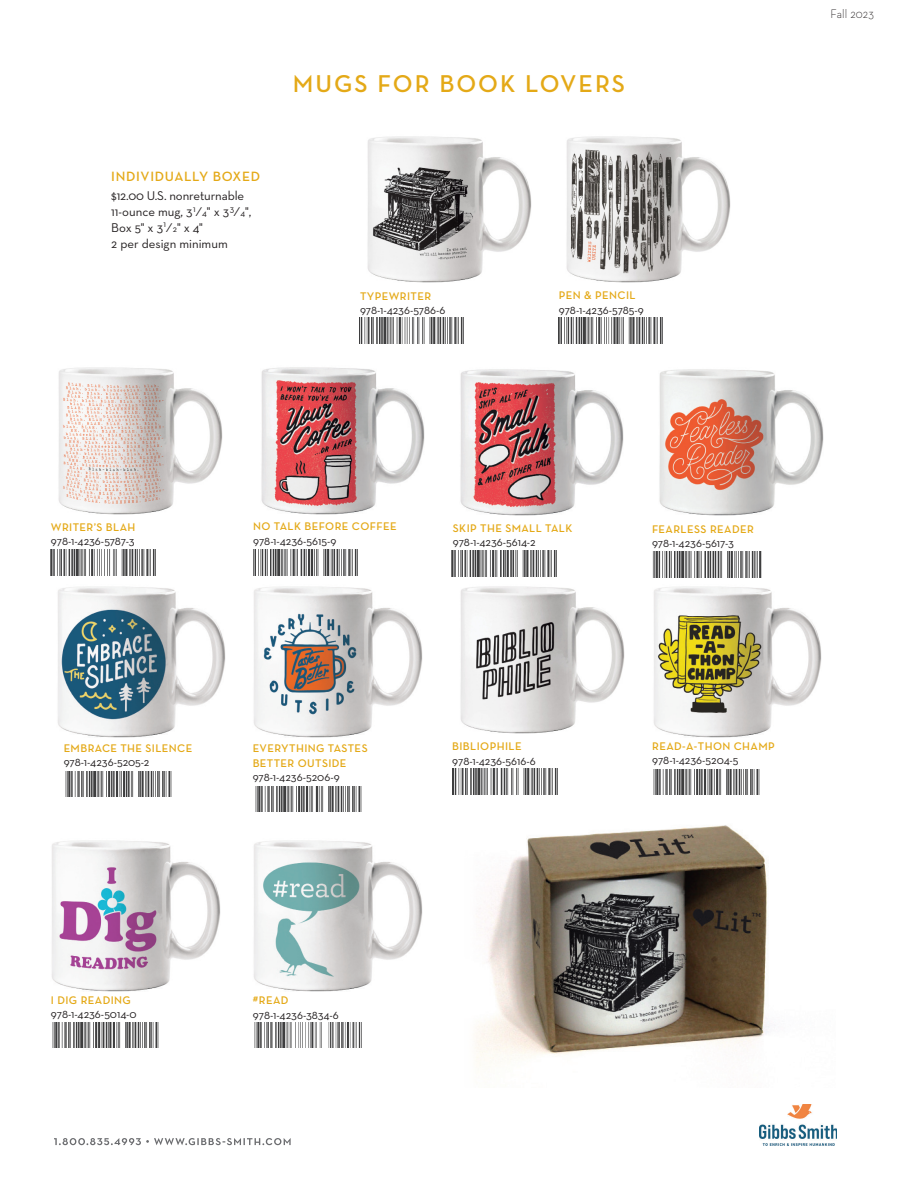
<style>
.page{position:relative;width:918px;height:1188px;background:#fff}
.page>*{position:absolute;margin:0;border:0;box-sizing:border-box;transform-origin:0 0}
.Gift_Series_Title{font:600 24.75px "Neutraface Text";letter-spacing:.08em;color:#e4a917}
._13_Backlist_Subhead{font:600 13.65px "Neutraface Text";letter-spacing:.05em;color:#e4a917}
._05_Stats{font:12.9px/15.8px "Neutraface Text";letter-spacing:-.005em;color:#231f20}
._11_Back_Author{font:300 12.45px "Neutraface Text";letter-spacing:.01em;color:#231f20;scale:.92 1}
.Gift_ISBN{font:11.7px "Neutraface Text";color:#231f20}
.Gift_Title{font:600 11.25px/15px "Neutraface Text";letter-spacing:.035em;color:#e4a917}
.s1{font-size:9px}
</style>
<div class="page">
<svg style="left:54px;top:1138px;width:237px;height:7px"></svg>
<img style="left:760px;top:1104px;width:77px;height:41px">
<img style="left:254px;top:840px;width:168px;height:152px">
<img style="left:254px;top:1023px;width:108px;height:25px">
<img style="left:52px;top:840px;width:168px;height:151px">
<img style="left:52px;top:1023px;width:107px;height:25px">
<img style="left:58px;top:586px;width:168px;height:152px">
<img style="left:65px;top:772px;width:107px;height:24px">
<img style="left:254px;top:586px;width:168px;height:152px">
<img style="left:255px;top:787px;width:107px;height:25px">
<img style="left:654px;top:586px;width:167px;height:151px">
<img style="left:653px;top:769px;width:107px;height:25px">
<img style="left:460px;top:369px;width:164px;height:147px">
<img style="left:452px;top:551px;width:105px;height:25px">
<img style="left:261px;top:367px;width:164px;height:147px">
<img style="left:253px;top:550px;width:105px;height:26px">
<img style="left:460px;top:586px;width:164px;height:147px">
<img style="left:453px;top:769px;width:105px;height:26px">
<img style="left:659px;top:369px;width:165px;height:147px">
<img style="left:652px;top:551px;width:110px;height:26px">
<img style="left:58px;top:367px;width:164px;height:147px">
<img style="left:51px;top:549px;width:105px;height:26px">
<img style="left:566px;top:136px;width:164px;height:147px">
<img style="left:559px;top:318px;width:104px;height:26px">
<img style="left:367px;top:136px;width:165px;height:147px">
<img style="left:359px;top:318px;width:105px;height:26px">
<img style="left:475px;top:825px;width:294px;height:241px">
<p class="_13_Backlist_Subhead" style="left:111px;top:168px;width:150px">INDIVIDUALLY BOXED</p>
<p class="_05_Stats" style="left:111px;top:188px;width:134px">$12.00 U.S. nonreturnable</p>
<p class="_05_Stats" style="left:111px;top:204px;width:142px">11-ounce mug, 3<sup>1</sup>⁄<span class="s1">4</span>" x 3<sup>3</sup>⁄<span class="s1">4</span>",<br>Box 5" x 3<sup>1</sup>⁄<span class="s1">2</span>" x 4"</p>
<p class="_05_Stats" style="left:111px;top:235px;width:118px">2 per design minimum</p>
<p class="Gift_Series_Title" style="left:293px;top:68px;width:334px">MUGS FOR BOOK LOVERS</p>
<p class="Gift_Title" style="left:360px;top:288px;width:73px">TYPEWRITER</p>
<p class="Gift_ISBN" style="left:360px;top:303px;width:87px">978-1-4236-5786-6</p>
<p class="Gift_Title" style="left:559px;top:288px;width:78px">PEN &amp; PENCIL</p>
<p class="Gift_ISBN" style="left:559px;top:302px;width:86px">978-1-4236-5785-9</p>
<p class="_11_Back_Author" style="left:830px;top:6px;width:49px">Fall 2023</p>
<p class="Gift_Title" style="left:51px;top:519px;width:86px">WRITER’S BLAH</p>
<p class="Gift_ISBN" style="left:51px;top:534px;width:85px">978-1-4236-5787-3</p>
<p class="Gift_Title" style="left:253px;top:519px;width:145px">NO TALK BEFORE COFFEE</p>
<p class="Gift_ISBN" style="left:253px;top:534px;width:85px">978-1-4236-5615-9</p>
<p class="Gift_Title" style="left:453px;top:521px;width:121px">SKIP THE SMALL TALK</p>
<p class="Gift_ISBN" style="left:453px;top:535px;width:84px">978-1-4236-5614-2</p>
<p class="Gift_Title" style="left:64px;top:740px;width:130px">EMBRACE THE SILENCE</p>
<p class="Gift_ISBN" style="left:64px;top:755px;width:87px">978-1-4236-5205-2</p>
<p class="Gift_Title" style="left:253px;top:740px;width:117px">EVERYTHING TASTES<br>BETTER OUTSIDE</p>
<p class="Gift_ISBN" style="left:253px;top:770px;width:89px">978-1-4236-5206-9</p>
<p class="Gift_Title" style="left:452px;top:739px;width:71px">BIBLIOPHILE</p>
<p class="Gift_ISBN" style="left:452px;top:753px;width:85px">978-1-4236-5616-6</p>
<p class="Gift_Title" style="left:652px;top:521px;width:103px">FEARLESS READER</p>
<p class="Gift_ISBN" style="left:652px;top:536px;width:83px">978-1-4236-5617-3</p>
<p class="Gift_Title" style="left:652px;top:738px;width:124px">READ-A-THON CHAMP</p>
<p class="Gift_ISBN" style="left:652px;top:753px;width:88px">978-1-4236-5204-5</p>
<p class="Gift_Title" style="left:51px;top:992px;width:81px">I DIG READING</p>
<p class="Gift_ISBN" style="left:51px;top:1007px;width:87px">978-1-4236-5014-0</p>
<p class="Gift_Title" style="left:253px;top:993px;width:37px">#READ</p>
<p class="Gift_ISBN" style="left:253px;top:1008px;width:87px">978-1-4236-3834-6</p>
</div>
